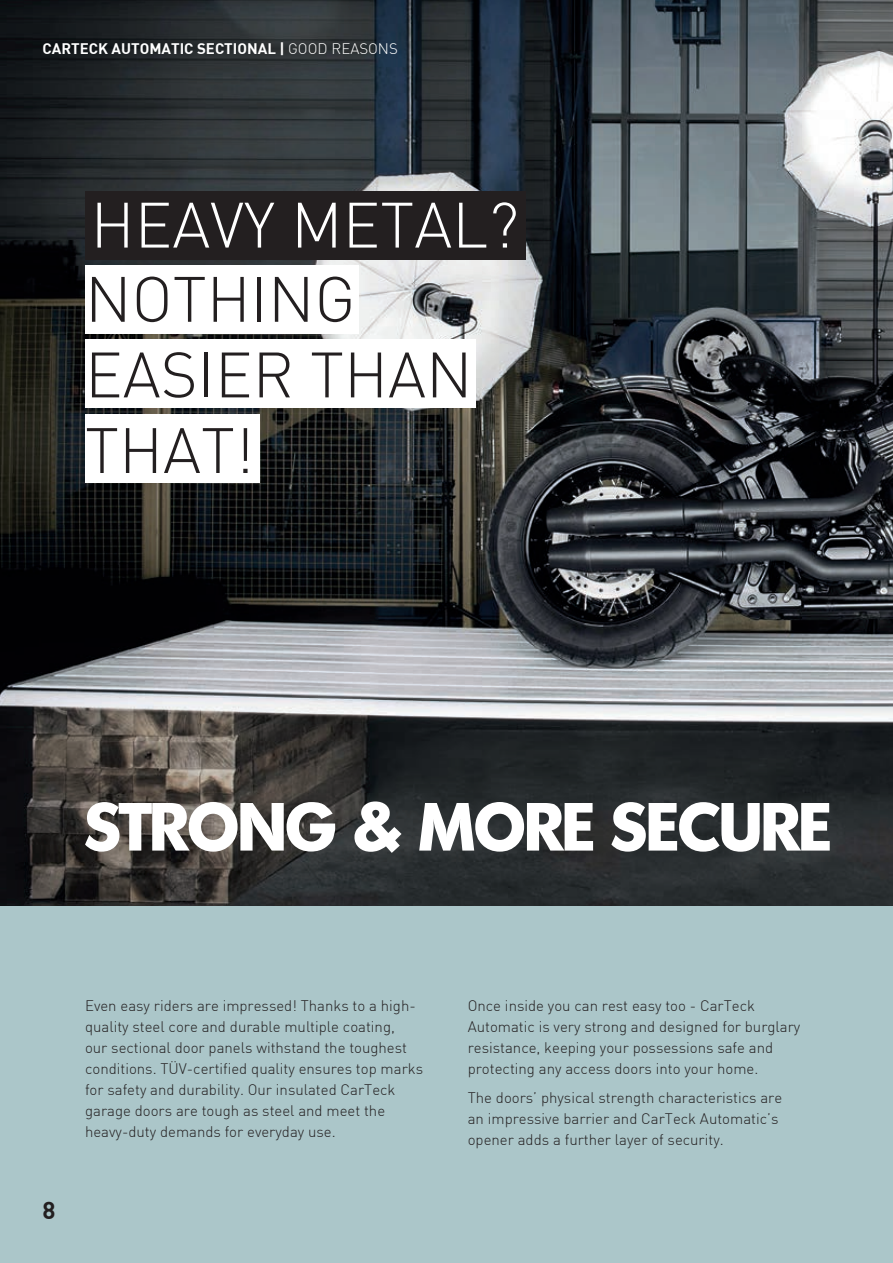
<style>
.page{position:relative;width:893px;height:1263px;background:#fff}
.page>*{position:absolute;margin:0;border:0;box-sizing:border-box;transform-origin:0 0}
.t1{font:700 66px "Montreal";letter-spacing:-.02em;color:#fff}
.t2{font:300 63px/75.6px "DIN";color:#231f20}
.t3{font:300 63px "DIN";color:#fff}
.t4{font:24px "DIN Bold";color:#231f20}
.t5{font:300 15px/21px "DIN";color:#231f20}
.t6{font:15px "DIN Bold";color:#fff}
.s1{font-family:"DIN";font-weight:300}
</style>
<div class="page">
<img style="left:0;top:0;width:893px;height:906px">
<div style="left:0;top:906px;width:893px;height:357px;background:#abc6c9"></div>
<div style="left:85px;top:191px;width:440px;height:68px;background:#231f20"></div>
<div style="left:85px;top:265px;width:274px;height:68px;background:#fff"></div>
<div style="left:85px;top:340px;width:390px;height:68px;background:#fff"></div>
<div style="left:85px;top:414px;width:174px;height:68px;background:#fff"></div>
<p class="t6" style="left:43px;top:38px;width:357px">CARTECK AUTOMATIC SECTIONAL | <span class="s1">GOOD REASONS</span></p>
<h2 class="t3" style="left:91px;top:186px;width:430px">HEAVY METAL?</h2>
<h2 class="t2" style="left:85px;top:261px;width:389px">NOTHING<br>EASIER THAN<br>THAT!</h2>
<h1 class="t1" style="left:85px;top:782px;width:748px">STRONG &amp; MORE SECURE</h1>
<h3 class="t4" style="left:43px;top:1195px;width:15px">8</h3>
<p class="t5" style="left:85px;top:995px;width:340px">Even easy riders are impressed! Thanks to a high&shy;quality steel core and durable multiple coating,<br>our sectional door panels withstand the toughest conditions. TÜV-certified quality ensures top marks for safety and durability. Our insulated CarTeck garage doors are tough as steel and meet the heavy-duty demands for everyday use.</p>
<p class="t5" style="left:468px;top:995px;width:334px">Once inside you can rest easy too - CarTeck Automatic is very strong and designed for burglary resistance, keeping your possessions safe and protecting any access doors into your home.</p>
<p class="t5" style="left:468px;top:1087px;width:316px">The doors’ physical strength characteristics are an impressive barrier and CarTeck Automatic’s opener adds a further layer of security.</p>
</div>
